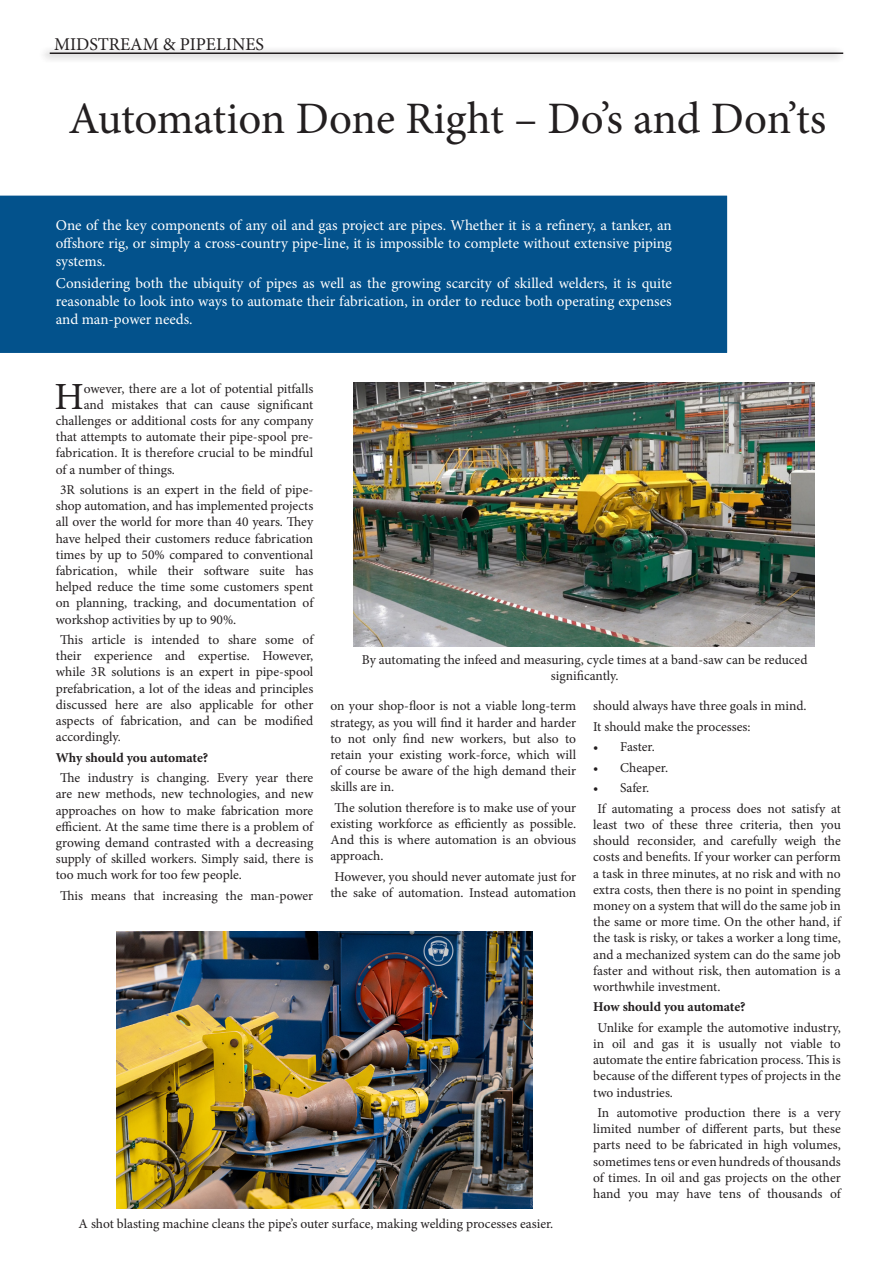
<style>
.page{position:relative;width:893px;height:1263px;background:#fff}
.page>*{position:absolute;margin:0;border:0;box-sizing:border-box;transform-origin:0 0}
.t1{font:45px "Minion Pro";letter-spacing:-.005em;color:#231f20}
.t2{font:38.4px "Minion Pro";color:#231f20}
.t3{font:18px "Minion Pro";color:#231f20}
.t4{font:15px/18px "Minion Pro";letter-spacing:-.005em;color:#fff;text-align:justify}
.t5{font:13.5px/16.2px "Minion Pro";letter-spacing:-.005em;color:#231f20;text-align:justify}
.t6{font:700 13.5px "Minion Pro";letter-spacing:-.01em;color:#231f20}
</style>
<div class="page">
<div style="left:0;top:196px;width:727px;height:157px;background:#03528c"></div>
<div style="left:38px;top:46px;width:808px;height:18px;background:#231f20;opacity:.75"></div>
<hr style="left:50px;top:53px;width:793px;height:1px;background:#231f20">
<img style="left:116px;top:931px;width:417px;height:278px">
<img style="left:354px;top:383px;width:460px;height:263px">
<p class="t3" style="left:54px;top:32px;width:212px">MIDSTREAM &amp; PIPELINES</p>
<p class="t1" style="left:68px;top:89px;width:759px">Automation Done Right – Do’s and Don’ts</p>
<p class="t4" style="left:56px;top:216px;width:617px">One of the key components of any oil and gas project are pipes. Whether it is a refinery, a tanker, an offshore rig, or simply a cross-country pipe-line, it is impossible to complete without extensive piping systems.</p>
<p class="t4" style="left:56px;top:274px;width:618px">Considering both the ubiquity of pipes as well as the growing scarcity of skilled welders, it is quite reasonable to look into ways to automate their fabrication, in order to reduce both operating expenses and man-power needs.</p>
<p class="t2" style="left:54px;top:371px;width:31px">H</p>
<p class="t5" style="left:84px;top:380px;width:231px">owever, there are a lot of potential pitfalls</p>
<p class="t5" style="left:84px;top:396px;width:231px">and mistakes that can cause significant</p>
<p class="t5" style="left:56px;top:413px;width:259px">challenges or additional costs for any company</p>
<p class="t5" style="left:56px;top:429px;width:259px">that attempts to automate their pipe-spool pre-</p>
<p class="t5" style="left:56px;top:445px;width:259px">fabrication. It is therefore crucial to be mindful</p>
<p class="t5" style="left:56px;top:461px;width:121px">of a number of things.</p>
<p class="t5" style="left:56px;top:482px;width:259px;text-indent:4px">3R solutions is an expert in the field of pipe&shy;shop automation, and has implemented projects all over the world for more than 40 years. They have helped their customers reduce fabrication times by up to 50% compared to conventional fabrication, while their software suite has helped reduce the time some customers spent on planning, tracking, and documentation of workshop activities by up to 90%.</p>
<p class="t5" style="left:56px;top:632px;width:259px;text-indent:4px">This article is intended to share some of their experience and expertise. However, while 3R solutions is an expert in pipe-spool prefabrication, a lot of the ideas and principles discussed here are also applicable for other aspects of fabrication, and can be modified accordingly.</p>
<p class="t6" style="left:56px;top:748px;width:154px">Why should you automate?</p>
<p class="t5" style="left:56px;top:770px;width:259px;text-indent:4px">The industry is changing. Every year there are new methods, new technologies, and new approaches on how to make fabrication more efficient. At the same time there is a problem of growing demand contrasted with a decreasing supply of skilled workers. Simply said, there is too much work for too few people.</p>
<p class="t5" style="left:60px;top:887px;width:255px">This means that increasing the man-power</p>
<p class="t5" style="left:362px;top:652px;width:447px;text-align:center">By automating the infeed and measuring, cycle times at a band-saw can be reduced significantly.</p>
<p class="t5" style="left:330px;top:698px;width:247px">on your shop-floor is not a viable long-term strategy, as you will find it harder and harder to not only find new workers, but also to retain your existing work-force, which will of course be aware of the high demand their skills are in.</p>
<p class="t5" style="left:330px;top:799px;width:247px;text-indent:4px">The solution therefore is to make use of your existing workforce as efficiently as possible.<br>And this is where automation is an obvious approach.</p>
<p class="t5" style="left:330px;top:868px;width:247px;text-align:center">However, you should never automate just for the sake of automation. Instead automation</p>
<p class="t5" style="left:593px;top:698px;width:215px">should always have three goals in mind.</p>
<p class="t5" style="left:593px;top:718px;width:159px">It should make the processes:</p>
<p class="t5" style="left:593px;top:739px;width:63px">• Faster.</p>
<p class="t5" style="left:593px;top:759px;width:76px">• Cheaper.</p>
<p class="t5" style="left:593px;top:780px;width:58px">• Safer.</p>
<p class="t5" style="left:593px;top:800px;width:249px;text-indent:4px">If automating a process does not satisfy at least two of these three criteria, then you should reconsider, and carefully weigh the costs and benefits. If your worker can perform a task in three minutes, at no risk and with no extra costs, then there is no point in spending money on a system that will do the same job in the same or more time. On the other hand, if the task is risky, or takes a worker a long time, and a mechanized system can do the same job faster and without risk, then automation is a worthwhile investment.</p>
<p class="t6" style="left:593px;top:997px;width:154px">How should you automate?</p>
<p class="t5" style="left:593px;top:1019px;width:249px;text-indent:4px">Unlike for example the automotive industry, in oil and gas it is usually not viable to automate the entire fabrication process. This is because of the different types of projects in the two industries.</p>
<p class="t5" style="left:593px;top:1105px;width:249px;text-align:center">In automotive production there is a very limited number of different parts, but these parts need to be fabricated in high volumes, sometimes tens or even hundreds of thousands of times. In oil and gas projects on the other hand you may have tens of thousands of</p>
<p class="t5" style="left:79px;top:1216px;width:476px">A shot blasting machine cleans the pipe’s outer surface, making welding processes easier.</p>
</div>
